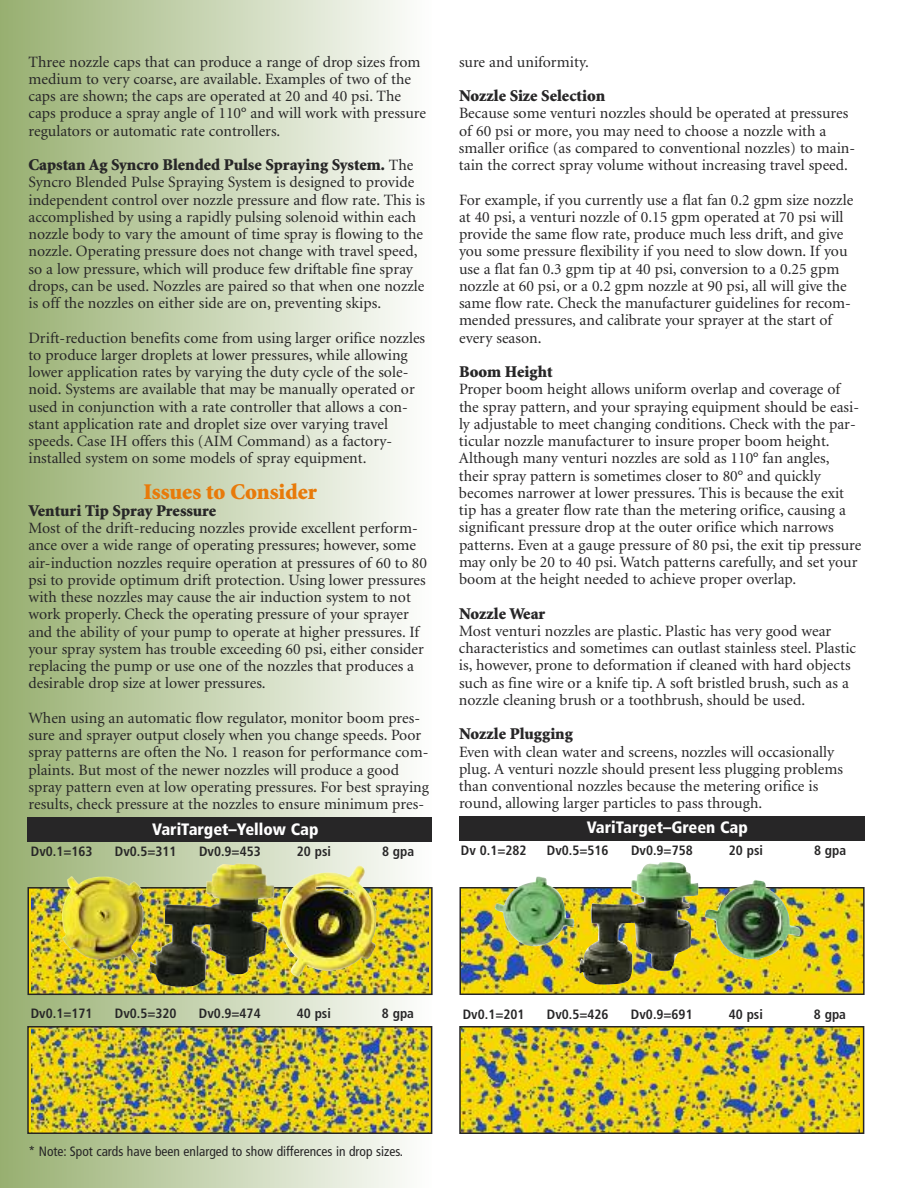
<style>
.page{position:relative;width:918px;height:1188px;background:#fff}
.page>*{position:absolute;margin:0;border:0;box-sizing:border-box;transform-origin:0 0}
.t1{font:900 22.5px "Minion";letter-spacing:-.005em;color:#e87a0a}
.t2{font:900 16.5px "Minion";color:#272627}
.t3{font:900 condensed 16.5px "Frutiger";color:#fff}
.t4{font:15.75px/17.2px "Minion";color:#272627}
.t5{font:700 condensed 13.5px "Frutiger";color:#272627}
.t6{font:condensed 13.5px "Frutiger";color:#272627}
.s1{font-weight:400;font-size:15.75px}
</style>
<div class="page">
<div style="left:0;top:0;width:432px;height:1188px;background:linear-gradient(to right,#98af70,#fdfefd)"></div>
<img style="left:31px;top:890px;width:398px;height:102px">
<div style="left:27px;top:887px;width:406px;height:108px;border:2px solid #272627"></div>
<img style="left:61px;top:863px;width:316px;height:124px">
<div style="left:27px;top:817px;width:405px;height:25px;background:#272627"></div>
<img style="left:31px;top:1029px;width:397px;height:102px">
<div style="left:27px;top:1026px;width:405px;height:108px;border:2px solid #272627"></div>
<img style="left:462px;top:890px;width:400px;height:102px">
<div style="left:459px;top:887px;width:406px;height:108px;border:2px solid #272627"></div>
<img style="left:494px;top:862px;width:307px;height:123px">
<div style="left:459px;top:816px;width:405px;height:25px;background:#272627"></div>
<img style="left:462px;top:1029px;width:398px;height:102px">
<div style="left:459px;top:1026px;width:405px;height:108px;border:2px solid #272627"></div>
<p class="t4" style="left:28px;top:54px;width:399px">Three nozzle caps that can produce a range of drop sizes from medium to very coarse, are available. Examples of two of the caps are shown; the caps are operated at 20 and 40 psi. The caps produce a spray angle of 110° and will work with pressure regulators or automatic rate controllers.</p>
<p class="t2" style="left:28px;top:159px;width:386px">Capstan Ag Syncro Blended Pulse Spraying System. <span class="s1">The</span></p>
<p class="t4" style="left:28px;top:175px;width:398px">Syncro Blended Pulse Spraying System is designed to provide independent control over nozzle pressure and flow rate. This is accomplished by using a rapidly pulsing solenoid within each nozzle body to vary the amount of time spray is flowing to the nozzle. Operating pressure does not change with travel speed, so a low pressure, which will produce few driftable fine spray drops, can be used. Nozzles are paired so that when one nozzle is off the nozzles on either side are on, preventing skips.</p>
<p class="t4" style="left:28px;top:330px;width:398px">Drift-reduction benefits come from using larger orifice nozzles to produce larger droplets at lower pressures, while allowing lower application rates by varying the duty cycle of the sole&shy;noid. Systems are available that may be manually operated or used in conjunction with a rate controller that allows a con&shy;stant application rate and droplet size over varying travel speeds. Case IH offers this (AIM Command) as a factory&shy;installed system on some models of spray equipment.</p>
<h1 class="t1" style="left:144px;top:483px;width:175px">Issues to Consider</h1>
<p class="t2" style="left:28px;top:504px;width:189px">Venturi Tip Spray Pressure</p>
<p class="t4" style="left:28px;top:521px;width:400px">Most of the drift-reducing nozzles provide excellent perform&shy;ance over a wide range of operating pressures; however, some air-induction nozzles require operation at pressures of 60 to 80 psi to provide optimum drift protection. Using lower pressures with these nozzles may cause the air induction system to not work properly. Check the operating pressure of your sprayer and the ability of your pump to operate at higher pressures. If your spray system has trouble exceeding 60 psi, either consider replacing the pump or use one of the nozzles that produces a desirable drop size at lower pressures.</p>
<p class="t4" style="left:29px;top:711px;width:402px">When using an automatic flow regulator, monitor boom pres&shy;sure and sprayer output closely when you change speeds. Poor spray patterns are often the No. 1 reason for performance com&shy;plaints. But most of the newer nozzles will produce a good spray pattern even at low operating pressures. For best spraying results, check pressure at the nozzles to ensure minimum pres-</p>
<p class="t4" style="left:459px;top:54px;width:131px">sure and uniformity.</p>
<p class="t2" style="left:459px;top:90px;width:148px">Nozzle Size Selection</p>
<p class="t4" style="left:459px;top:106px;width:398px">Because some venturi nozzles should be operated at pressures of 60 psi or more, you may need to choose a nozzle with a smaller orifice (as compared to conventional nozzles) to main&shy;tain the correct spray volume without increasing travel speed.</p>
<p class="t4" style="left:459px;top:192px;width:396px">For example, if you currently use a flat fan 0.2 gpm size nozzle at 40 psi, a venturi nozzle of 0.15 gpm operated at 70 psi will provide the same flow rate, produce much less drift, and give you some pressure flexibility if you need to slow down. If you use a flat fan 0.3 gpm tip at 40 psi, conversion to a 0.25 gpm nozzle at 60 psi, or a 0.2 gpm nozzle at 90 psi, all will give the same flow rate. Check the manufacturer guidelines for recom&shy;mended pressures, and calibrate your sprayer at the start of every season.</p>
<p class="t2" style="left:459px;top:366px;width:95px">Boom Height</p>
<p class="t4" style="left:459px;top:382px;width:404px">Proper boom height allows uniform overlap and coverage of the spray pattern, and your spraying equipment should be easi&shy;ly adjustable to meet changing conditions. Check with the par&shy;ticular nozzle manufacturer to insure proper boom height.<br>Although many venturi nozzles are sold as 110° fan angles, their spray pattern is sometimes closer to 80° and quickly becomes narrower at lower pressures. This is because the exit tip has a greater flow rate than the metering orifice, causing a significant pressure drop at the outer orifice which narrows patterns. Even at a gauge pressure of 80 psi, the exit tip pressure may only be 20 to 40 psi. Watch patterns carefully, and set your boom at the height needed to achieve proper overlap.</p>
<p class="t2" style="left:459px;top:607px;width:88px">Nozzle Wear</p>
<p class="t4" style="left:459px;top:624px;width:399px">Most venturi nozzles are plastic. Plastic has very good wear characteristics and sometimes can outlast stainless steel. Plastic is, however, prone to deformation if cleaned with hard objects such as fine wire or a knife tip. A soft bristled brush, such as a nozzle cleaning brush or a toothbrush, should be used.</p>
<p class="t2" style="left:459px;top:728px;width:115px">Nozzle Plugging</p>
<p class="t4" style="left:459px;top:744px;width:386px">Even with clean water and screens, nozzles will occasionally plug. A venturi nozzle should present less plugging problems than conventional nozzles because the metering orifice is round, allowing larger particles to pass through.</p>
<p class="t3" style="left:152px;top:822px;width:168px">VariTarget–Yellow Cap</p>
<p class="t3" style="left:587px;top:821px;width:163px">VariTarget–Green Cap</p>
<p class="t5" style="left:31px;top:846px;width:63px">Dv0.1=163</p>
<p class="t5" style="left:115px;top:846px;width:63px">Dv0.5=311</p>
<p class="t5" style="left:199px;top:846px;width:63px">Dv0.9=453</p>
<p class="t5" style="left:297px;top:846px;width:36px">20 psi</p>
<p class="t5" style="left:382px;top:846px;width:34px">8 gpa</p>
<p class="t5" style="left:461px;top:844px;width:67px">Dv 0.1=282</p>
<p class="t5" style="left:547px;top:844px;width:63px">Dv0.5=516</p>
<p class="t5" style="left:631px;top:844px;width:63px">Dv0.9=758</p>
<p class="t5" style="left:729px;top:844px;width:36px">20 psi</p>
<p class="t5" style="left:814px;top:844px;width:34px">8 gpa</p>
<p class="t5" style="left:31px;top:1008px;width:63px">Dv0.1=171</p>
<p class="t5" style="left:115px;top:1008px;width:63px">Dv0.5=320</p>
<p class="t5" style="left:199px;top:1008px;width:63px">Dv0.9=474</p>
<p class="t5" style="left:297px;top:1008px;width:36px">40 psi</p>
<p class="t5" style="left:382px;top:1008px;width:34px">8 gpa</p>
<p class="t6" style="left:29px;top:1146px;width:376px">* Note: Spot cards have been enlarged to show differences in drop sizes.</p>
<p class="t5" style="left:463px;top:1009px;width:63px">Dv0.1=201</p>
<p class="t5" style="left:547px;top:1009px;width:63px">Dv0.5=426</p>
<p class="t5" style="left:631px;top:1009px;width:63px">Dv0.9=691</p>
<p class="t5" style="left:729px;top:1009px;width:36px">40 psi</p>
<p class="t5" style="left:814px;top:1009px;width:34px">8 gpa</p>
</div>
